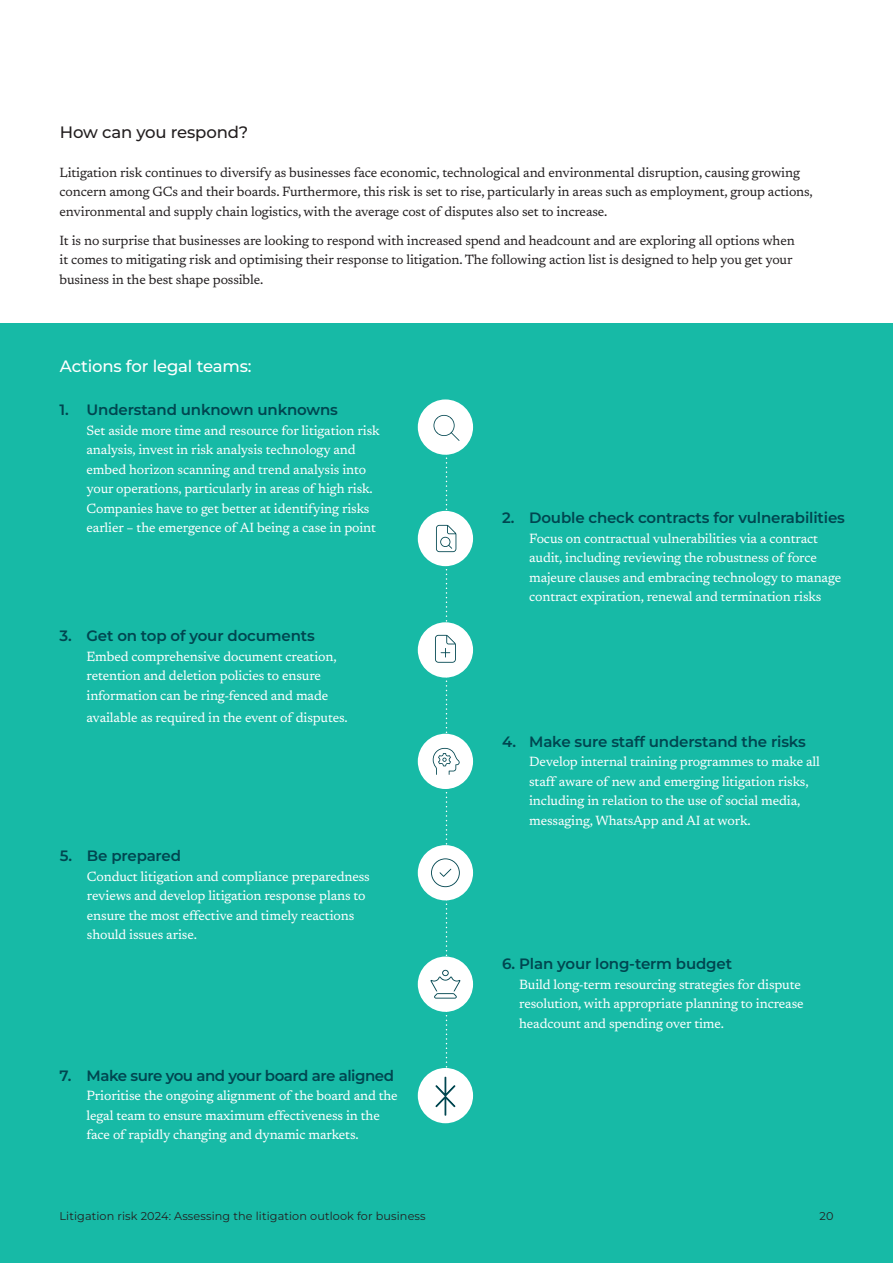
<style>
.page{position:relative;width:893px;height:1263px;background:#17baa6}
.page>*{position:absolute;margin:0;border:0;box-sizing:border-box;transform-origin:0 0}
.t1{font:500 16.5px "Montserrat";letter-spacing:-.01em;color:#fff}
.t2{font:500 16.5px "Montserrat";letter-spacing:-.01em;color:#231f20}
.t3{font:600 15px "Montserrat";letter-spacing:-.01em;color:#004650}
.t4{font:600 15px "Montserrat";letter-spacing:-.03em;color:#004650}
.t5{font:13.5px/19.5px "Newsreader";letter-spacing:-.01em;color:#fff}
.t6{font:13.5px/19.5px "Newsreader";letter-spacing:-.01em;color:#231f20}
.t7{font:11.25px "Montserrat";letter-spacing:.01em;color:#231f20}
</style>
<div class="page">
<div style="left:0;top:0;width:893px;height:323px;background:#fff"></div>
<div style="left:418px;top:511px;width:55px;height:55px;background:#fff;border-radius:50%"></div>
<div style="left:418px;top:622px;width:55px;height:56px;background:#fff;border-radius:50%"></div>
<div style="left:418px;top:399px;width:55px;height:56px;background:#fff;border-radius:50%"></div>
<div style="left:418px;top:734px;width:55px;height:55px;background:#fff;border-radius:50%"></div>
<div style="left:418px;top:845px;width:55px;height:55px;background:#fff;border-radius:50%"></div>
<div style="left:418px;top:956px;width:55px;height:56px;background:#fff;border-radius:50%"></div>
<div style="left:418px;top:1068px;width:55px;height:55px;background:#fff;border-radius:50%"></div>
<svg style="left:430px;top:415px;width:30px;height:701px"></svg>
<p class="t2" style="left:60px;top:121px;width:190px">How can you respond?</p>
<p class="t6" style="left:60px;top:162px;width:755px">Litigation risk continues to diversify as businesses face economic, technological and environmental disruption, causing growing concern among GCs and their boards. Furthermore, this risk is set to rise, particularly in areas such as employment, group actions, environmental and supply chain logistics, with the average cost of disputes also set to increase.</p>
<p class="t6" style="left:60px;top:230px;width:737px">It is no surprise that businesses are looking to respond with increased spend and headcount and are exploring all options when it comes to mitigating risk and optimising their response to litigation. The following action list is designed to help you get your business in the best shape possible.</p>
<p class="t1" style="left:60px;top:355px;width:193px">Actions for legal teams:</p>
<p class="t3" style="left:60px;top:400px;width:280px">1. Understand unknown unknowns</p>
<p class="t5" style="left:87px;top:420px;width:295px">Set aside more time and resource for litigation risk analysis, invest in risk analysis technology and embed horizon scanning and trend analysis into your operations, particularly in areas of high risk.<br>Companies have to get better at identifying risks earlier – the emergence of AI being a case in point</p>
<p class="t3" style="left:60px;top:626px;width:257px">3. Get on top of your documents</p>
<p class="t5" style="left:87px;top:646px;width:252px">Embed comprehensive document creation, retention and deletion policies to ensure information can be ring-fenced and made</p>
<p class="t5" style="left:87px;top:707px;width:263px">available as required in the event of disputes.</p>
<p class="t3" style="left:60px;top:846px;width:123px">5. Be prepared</p>
<p class="t5" style="left:87px;top:866px;width:284px">Conduct litigation and compliance preparedness reviews and develop litigation response plans to ensure the most effective and timely reactions should issues arise.</p>
<p class="t4" style="left:60px;top:1065px;width:336px">7. Make sure you and your board are aligned</p>
<p class="t5" style="left:87px;top:1085px;width:313px">Prioritise the ongoing alignment of the board and the legal team to ensure maximum effectiveness in the face of rapidly changing and dynamic markets.</p>
<p class="t3" style="left:502px;top:508px;width:344px">2. Double check contracts for vulnerabilities</p>
<p class="t5" style="left:529px;top:528px;width:314px">Focus on contractual vulnerabilities via a contract audit, including reviewing the robustness of force majeure clauses and embracing technology to manage contract expiration, renewal and termination risks</p>
<p class="t3" style="left:502px;top:731px;width:305px">4. Make sure staff understand the risks</p>
<p class="t5" style="left:529px;top:751px;width:292px">Develop internal training programmes to make all staff aware of new and emerging litigation risks, including in relation to the use of social media, messaging, WhatsApp and AI at work.</p>
<p class="t3" style="left:502px;top:954px;width:231px">6. Plan your long-term budget</p>
<p class="t5" style="left:519px;top:974px;width:286px">Build long-term resourcing strategies for dispute resolution, with appropriate planning to increase headcount and spending over time.</p>
<p class="t7" style="left:60px;top:1208px;width:368px">Litigation risk 2024: Assessing the litigation outlook for business</p>
<p class="t7" style="left:819px;top:1208px;width:15px">20</p>
</div>
